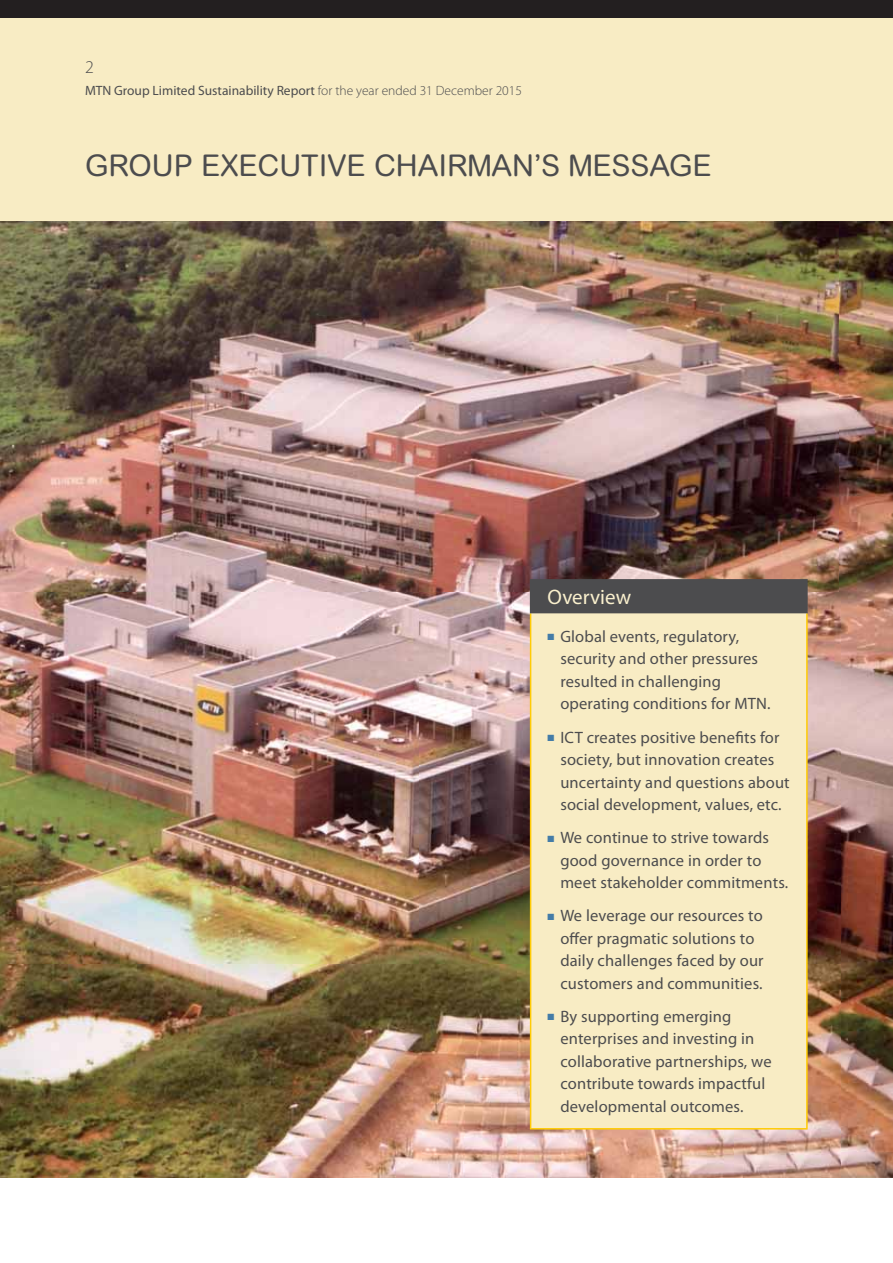
<style>
.page{position:relative;width:893px;height:1263px;background:#fff}
.page>*{position:absolute;margin:0;border:0;box-sizing:border-box;transform-origin:0 0}
.t1{font:30px "Arial Rounded MT Std";color:#4c4c4e}
.t2{font:21px "Myriad Pro";color:#faf0cd}
.t3{font:300 18px "Myriad Pro";color:#4c4c4e}
.t4{font:16.5px/22.5px "Myriad Pro";letter-spacing:.01em;color:#4c4c4e}
.t5{font:13.5px "Myriad Pro";color:#4c4c4e}
.s1{font-weight:300}
</style>
<div class="page">
<div style="left:0;top:17px;width:893px;height:204px;background:#f8ecc4"></div>
<img style="left:0;top:221px;width:893px;height:957px">
<div style="left:531px;top:580px;width:276px;height:33px;background:#4c4c4e"></div>
<div style="left:531px;top:613px;width:276px;height:516px;background:#f8ecc4"></div>
<hr style="left:530px;top:613px;width:1px;height:515px;background:#ffcb04">
<hr style="left:806px;top:613px;width:2px;height:515px;background:#ffcb04">
<hr style="left:530px;top:1128px;width:278px;height:2px;background:#ffcb04">
<hr style="left:530px;top:579px;width:278px;height:2px;background:#4c4c4e">
<hr style="left:530px;top:581px;width:1px;height:31px;background:#4c4c4e">
<hr style="left:806px;top:581px;width:2px;height:31px;background:#4c4c4e">
<hr style="left:530px;top:612px;width:278px;height:1px;background:#4c4c4e">
<div style="left:0;top:0;width:893px;height:17px;background:#231f20"></div>
<p class="t3" style="left:85px;top:57px;width:10px">2</p>
<p class="t5" style="left:85px;top:86px;width:438px">MTN Group Limited Sustainability Report <span class="s1">for the year ended 31 December 2015</span></p>
<h1 class="t1" style="left:85px;top:155px;width:628px">GROUP EXECUTIVE CHAIRMAN’S MESSAGE</h1>
<p class="t2" style="left:548px;top:589px;width:85px">Overview</p>
<p class="t4" style="left:560px;top:626px;width:212px">Global events, regulatory, security and other pressures resulted in challenging operating conditions for MTN.</p>
<p class="t4" style="left:560px;top:727px;width:231px">ICT creates positive benefits for society, but innovation creates uncertainty and questions about social development, values, etc.</p>
<p class="t4" style="left:560px;top:827px;width:229px">We continue to strive towards good governance in order to meet stakeholder commitments.</p>
<p class="t4" style="left:560px;top:906px;width:205px">We leverage our resources to offer pragmatic solutions to daily challenges faced by our customers and communities.</p>
<p class="t4" style="left:560px;top:1006px;width:213px">By supporting emerging enterprises and investing in collaborative partnerships, we contribute towards impactful developmental outcomes.</p>
</div>
